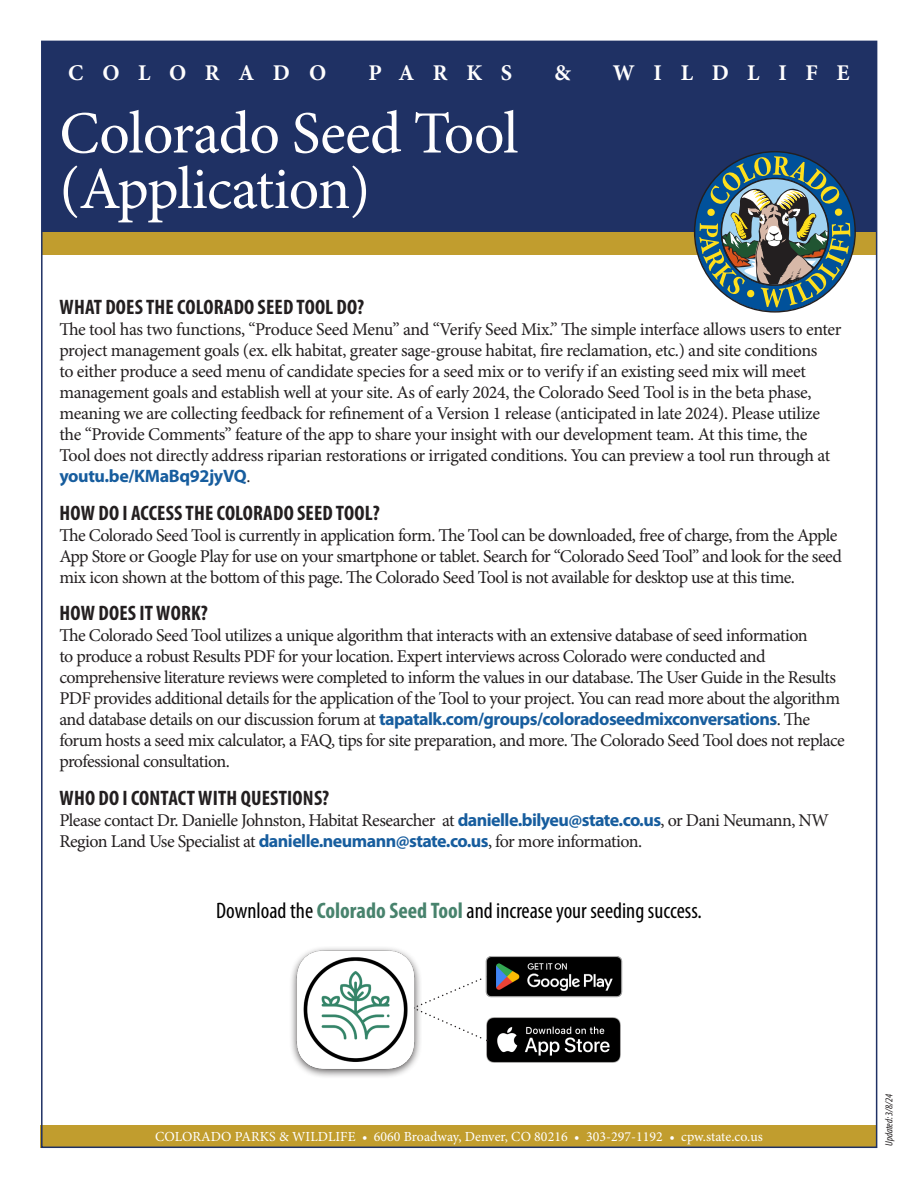
<style>
.page{position:relative;width:918px;height:1188px;background:#fff}
.page>*{position:absolute;margin:0;border:0;box-sizing:border-box;transform-origin:0 0}
.t1{font:60px/55.5px "Minion Pro";letter-spacing:-.015em;color:#fffefe}
.CPW_Table_Heading{font:condensed 22.5px "Myriad Pro";color:#000}
.t2{font:700 22.5px "Minion Pro";letter-spacing:.83em;color:#fffefe}
.CPW_Table_Heading-2{font:700 condensed 21px "Myriad Pro";letter-spacing:.01em;color:#231f20}
.CPW_Table_Heading-3{font:18px/21px "Minion Pro";letter-spacing:-.03em;color:#231f20}
.t3{font:13.8px "Minion Pro";letter-spacing:.005em;color:#fff}
.CPW_Table_Heading-4{font:italic condensed 10.5px "Myriad Pro";color:#231f20}
.s1{font-family:"Myriad Pro";font-weight:700;color:#175d9e}
.s2{font-weight:700;color:#48836d}
</style>
<div class="page">
<div style="left:41px;top:1125px;width:836px;height:23px;background:#c19d2e"></div>
<div style="left:42px;top:232px;width:834px;height:23px;background:#c19d2e"></div>
<div style="left:42px;top:42px;width:834px;height:190px;background:#1f3164"></div>
<svg style="left:695px;top:152px;width:160px;height:160px"></svg>
<svg style="left:699px;top:156px;width:151px;height:151px;background:#647e7f"></svg>
<img style="left:486px;top:1017px;width:135px;height:45px">
<img style="left:485px;top:956px;width:138px;height:42px">
<svg style="left:422px;top:976px;width:66px;height:65px"></svg>
<div style="left:288px;top:946px;width:134px;height:134px;background:#231f20;opacity:.75"></div>
<img style="left:292px;top:947px;width:126px;height:126px">
<p class="t2" style="left:68px;top:57px;width:260px">COLORADO</p>
<p class="t2" style="left:369px;top:57px;width:145px">PARKS</p>
<p class="t2" style="left:554px;top:57px;width:18px">&amp;</p>
<p class="t2" style="left:613px;top:57px;width:238px">WILDLIFE</p>
<p class="t1" style="left:59px;top:106px;width:461px">Colorado Seed Tool (Application)</p>
<p class="CPW_Table_Heading-2" style="left:60px;top:294px;width:306px">WHAT DOES THE COLORADO SEED TOOL DO?</p>
<p class="CPW_Table_Heading-3" style="left:59px;top:319px;width:784px">The tool has two functions, “Produce Seed Menu” and “Verify Seed Mix.” The simple interface allows users to enter project management goals (ex. elk habitat, greater sage-grouse habitat, fire reclamation, etc.) and site conditions<br>to either produce a seed menu of candidate species for a seed mix or to verify if an existing seed mix will meet management goals and establish well at your site. As of early 2024, the Colorado Seed Tool is in the beta phase, meaning we are collecting feedback for refinement of a Version 1 release (anticipated in late 2024). Please utilize the “Provide Comments” feature of the app to share your insight with our development team. At this time, the Tool does not directly address riparian restorations or irrigated conditions. You can preview a tool run through at <span class="s1">youtu.be/KMaBq92jyVQ</span>.</p>
<p class="CPW_Table_Heading-2" style="left:60px;top:499px;width:322px">HOW DO I ACCESS THE COLORADO SEED TOOL?</p>
<p class="CPW_Table_Heading-3" style="left:59px;top:524px;width:784px">The Colorado Seed Tool is currently in application form. The Tool can be downloaded, free of charge, from the Apple<br>App Store or Google Play for use on your smartphone or tablet. Search for “Colorado Seed Tool” and look for the seed mix icon shown at the bottom of this page. The Colorado Seed Tool is not available for desktop use at this time.</p>
<p class="CPW_Table_Heading-2" style="left:60px;top:600px;width:150px">HOW DOES IT WORK?</p>
<p class="CPW_Table_Heading-3" style="left:59px;top:625px;width:787px">The Colorado Seed Tool utilizes a unique algorithm that interacts with an extensive database of seed information<br>to produce a robust Results PDF for your location. Expert interviews across Colorado were conducted and comprehensive literature reviews were completed to inform the values in our database. The User Guide in the Results PDF provides additional details for the application of the Tool to your project. You can read more about the algorithm and database details on our discussion forum at <span class="s1">tapatalk.com/groups/coloradoseedmixconversations</span>. The forum hosts a seed mix calculator, a FAQ, tips for site preparation, and more. The Colorado Seed Tool does not replace professional consultation.</p>
<p class="CPW_Table_Heading-2" style="left:60px;top:784px;width:271px">WHO DO I CONTACT WITH QUESTIONS?</p>
<p class="CPW_Table_Heading-3" style="left:59px;top:809px;width:771px">Please contact Dr. Danielle Johnston, Habitat Researcher at <span class="s1">danielle.bilyeu@state.co.us</span>, or Dani Neumann, NW<br>Region Land Use Specialist at <span class="s1">danielle.neumann@state.co.us</span>, for more information.</p>
<p class="CPW_Table_Heading" style="left:216px;top:897px;width:487px">Download the <span class="s2">Colorado Seed Tool</span> and increase your seeding success.</p>
<p class="t3" style="left:155px;top:1127px;width:609px">COLORADO PARKS &amp; WILDLIFE • 6060 Broadway, Denver, CO 80216 • 303-297-1192 • cpw.state.co.us</p>
<p class="CPW_Table_Heading-4" style="left:883px;top:1146px;width:54px;rotate:-90deg">Updated: 3/8/24</p>
</div>
